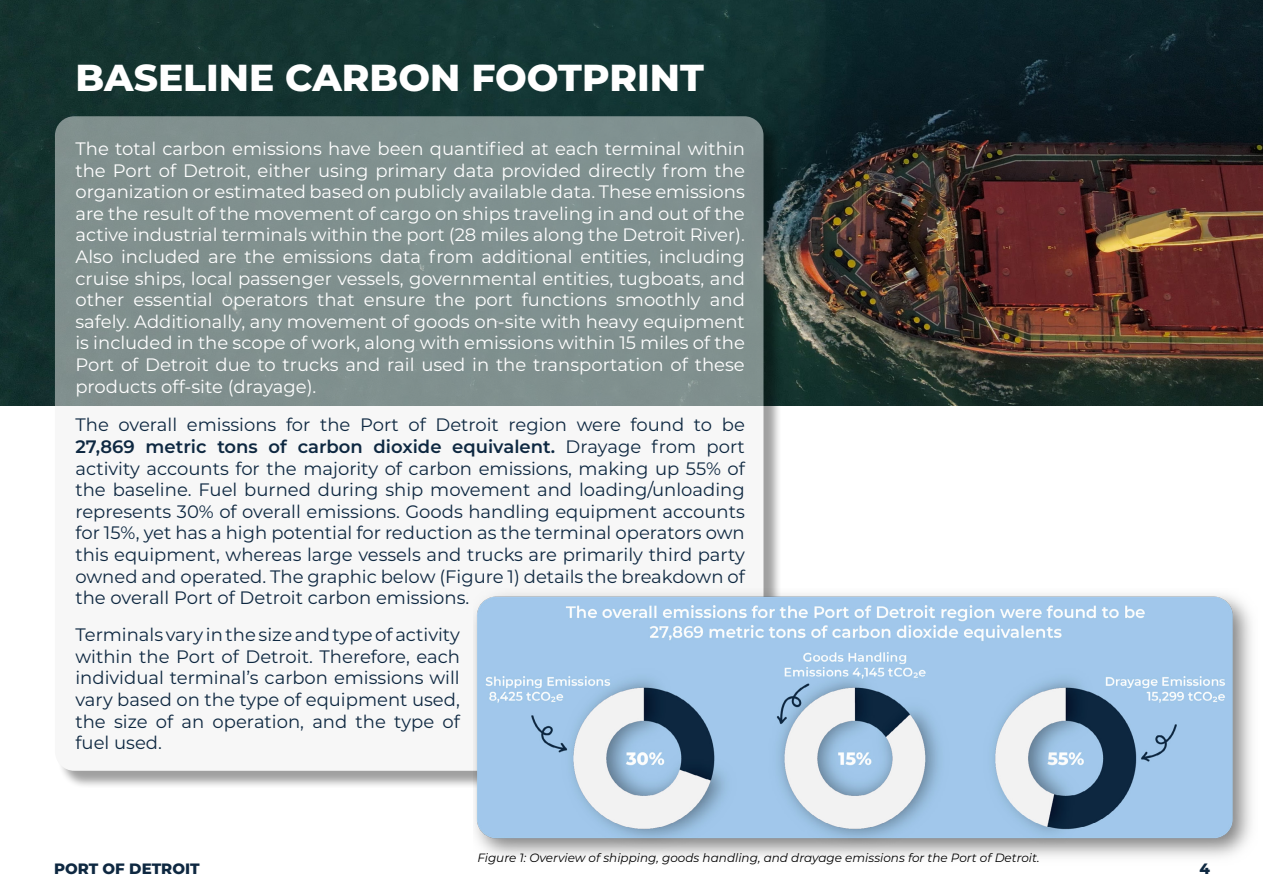
<style>
.page{position:relative;width:1263px;height:893px;background:#fff}
.page>*{position:absolute;margin:0;border:0;box-sizing:border-box;transform-origin:0 0}
.t1{font:800 37.5px "Montserrat";color:#fff}
.t2{font:18px/21.6px "Montserrat";color:#fff;text-align:justify}
.t3{font:18px/21.6px "Montserrat";color:#0e2841;text-align:justify}
.t4{font:800 15px "Montserrat";color:#0e2841}
.t5{font:italic 12px "Montserrat";color:#000}
.s1{font-weight:600}
</style>
<div class="page">
<img style="left:0;top:0;width:1263px;height:405px">
<div style="left:57px;top:119px;width:725px;height:670px;background:#000;opacity:.75"></div>
<svg style="left:55px;top:116px;width:708px;height:655px"></svg>
<img style="left:474px;top:589px;width:778px;height:268px">
<h1 class="t1" style="left:75px;top:50px;width:630px">BASELINE CARBON FOOTPRINT</h1>
<p class="t2" style="left:75px;top:137px;width:671px">The total carbon emissions have been quantified at each terminal within the Port of Detroit, either using primary data provided directly from the organization or estimated based on publicly available data. These emissions are the result of the movement of cargo on ships traveling in and out of the active industrial terminals within the port (28 miles along the Detroit River).<br>Also included are the emissions data from additional entities, including cruise ships, local passenger vessels, governmental entities, tugboats, and other essential operators that ensure the port functions smoothly and safely. Additionally, any movement of goods on-site with heavy equipment is included in the scope of work, along with emissions within 15 miles of the Port of Detroit due to trucks and rail used in the transportation of these products off-site (drayage).</p>
<p class="t3" style="left:75px;top:413px;width:671px">The overall emissions for the Port of Detroit region were found to be <span class="s1">27,869 metric tons of carbon dioxide equivalent.</span> Drayage from port activity accounts for the majority of carbon emissions, making up 55% of the baseline. Fuel burned during ship movement and loading/unloading represents 30% of overall emissions. Goods handling equipment accounts for 15%, yet has a high potential for reduction as the terminal operators own this equipment, whereas large vessels and trucks are primarily third party owned and operated. The graphic below (Figure 1) details the breakdown of the overall Port of Detroit carbon emissions.</p>
<p class="t3" style="left:75px;top:623px;width:386px">Terminals vary in the size and type of activity within the Port of Detroit. Therefore, each individual terminal’s carbon emissions will vary based on the type of equipment used, the size of an operation, and the type of fuel used.</p>
<p class="t5" style="left:477px;top:849px;width:564px">Figure 1: Overview of shipping, goods handling, and drayage emissions for the Port of Detroit.</p>
<p class="t4" style="left:54px;top:857px;width:147px">PORT OF DETROIT</p>
<p class="t4" style="left:1199px;top:857px;width:12px">4</p>
</div>
